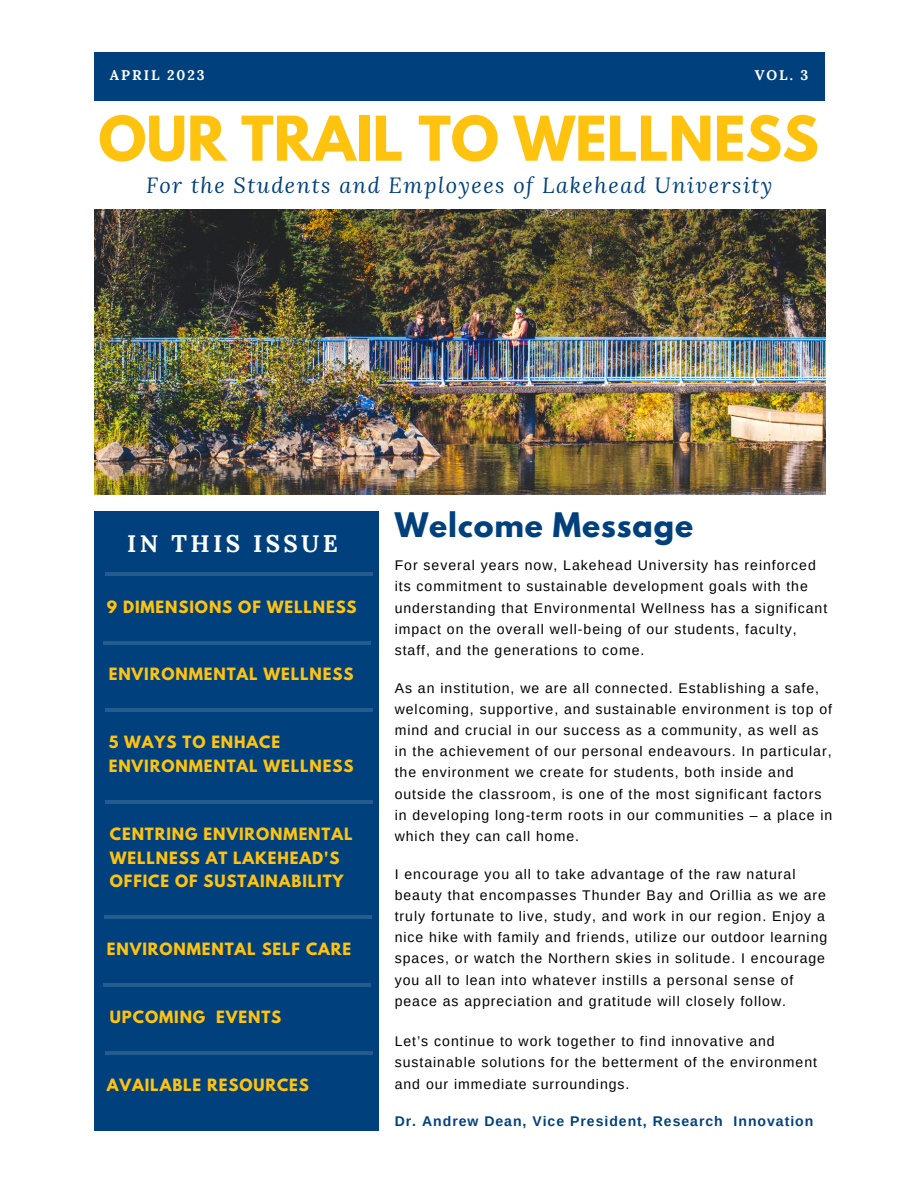
<style>
.page{position:relative;width:918px;height:1188px;background:#fff}
.page>*{position:absolute;margin:0;border:0;box-sizing:border-box;transform-origin:0 0}
.t1{font:700 54.6px "League Spartan";color:#ffc30f}
.t2{font:700 30px "League Spartan";letter-spacing:.03em;color:#00417d}
.t3{font:700 24px "Lora";letter-spacing:.14em;color:#fff}
.t4{font:italic 21.75px "Lora";letter-spacing:.07em;color:#00417d}
.t5{font:700 15px/23.7px "League Spartan";letter-spacing:.06em;color:#ffc30f}
.t6{font:14.1px/21.1px "Arimo";letter-spacing:.07em;color:#000}
.t7{font:700 14.1px "Arimo";letter-spacing:.07em;color:#00417d}
.t8{font:700 13.95px "Lora";letter-spacing:.14em;color:#fff}
</style>
<div class="page">
<div style="left:95px;top:53px;width:730px;height:47px;background:#00417d"></div>
<img style="left:95px;top:210px;width:731px;height:284px">
<div style="left:95px;top:511px;width:284px;height:619px;background:#00417d"></div>
<hr style="left:105px;top:573px;width:268px;height:3px;background:#fff">
<hr style="left:105px;top:709px;width:267px;height:3px;background:#fff">
<hr style="left:103px;top:641px;width:268px;height:3px;background:#fff">
<hr style="left:105px;top:800px;width:267px;height:4px;background:#255c8f">
<hr style="left:104px;top:916px;width:268px;height:3px;background:#fff">
<hr style="left:103px;top:984px;width:267px;height:3px;background:#fff">
<hr style="left:105px;top:1052px;width:268px;height:3px;background:#fff">
<p class="t8" style="left:110px;top:66px;width:96px">APRIL 2023</p>
<p class="t8" style="left:755px;top:66px;width:55px">VOL. 3</p>
<p class="t1" style="left:98px;top:112px;width:722px">OUR TRAIL TO WELLNESS</p>
<p class="t4" style="left:146px;top:171px;width:628px">For the Students and Employees of Lakehead University</p>
<p class="t3" style="left:127px;top:528px;width:212px">IN THIS ISSUE</p>
<p class="t5" style="left:107px;top:597px;width:251px">9 DIMENSIONS OF WELLNESS</p>
<p class="t5" style="left:109px;top:664px;width:246px">ENVIRONMENTAL WELLNESS</p>
<p class="t5" style="left:109px;top:732px;width:246px">5 WAYS TO ENHACE<br>ENVIRONMENTAL WELLNESS</p>
<p class="t5" style="left:110px;top:824px;width:244px">CENTRING ENVIRONMENTAL<br>WELLNESS AT LAKEHEAD'S<br>OFFICE OF SUSTAINABILITY</p>
<p class="t5" style="left:107px;top:939px;width:246px">ENVIRONMENTAL SELF CARE</p>
<p class="t5" style="left:110px;top:1007px;width:173px">UPCOMING EVENTS</p>
<p class="t5" style="left:107px;top:1075px;width:204px">AVAILABLE RESOURCES</p>
<p class="t2" style="left:395px;top:510px;width:300px">Welcome Message</p>
<p class="t6" style="left:395px;top:555px;width:434px">For several years now, Lakehead University has reinforced its commitment to sustainable development goals with the understanding that Environmental Wellness has a significant impact on the overall well-being of our students, faculty, staff, and the generations to come.</p>
<p class="t6" style="left:395px;top:677px;width:439px">As an institution, we are all connected. Establishing a safe, welcoming, supportive, and sustainable environment is top of mind and crucial in our success as a community, as well as in the achievement of our personal endeavours. In particular, the environment we create for students, both inside and outside the classroom, is one of the most significant factors in developing long-term roots in our communities – a place in which they can call home.</p>
<p class="t6" style="left:395px;top:863px;width:434px">I encourage you all to take advantage of the raw natural beauty that encompasses Thunder Bay and Orillia as we are truly fortunate to live, study, and work in our region. Enjoy a nice hike with family and friends, utilize our outdoor learning spaces, or watch the Northern skies in solitude. I encourage you all to lean into whatever instills a personal sense of peace as appreciation and gratitude will closely follow.</p>
<p class="t6" style="left:395px;top:1031px;width:424px">Let’s continue to work together to find innovative and sustainable solutions for the betterment of the environment and our immediate surroundings.</p>
<p class="t7" style="left:395px;top:1114px;width:420px">Dr. Andrew Dean, Vice President, Research Innovation</p>
</div>
